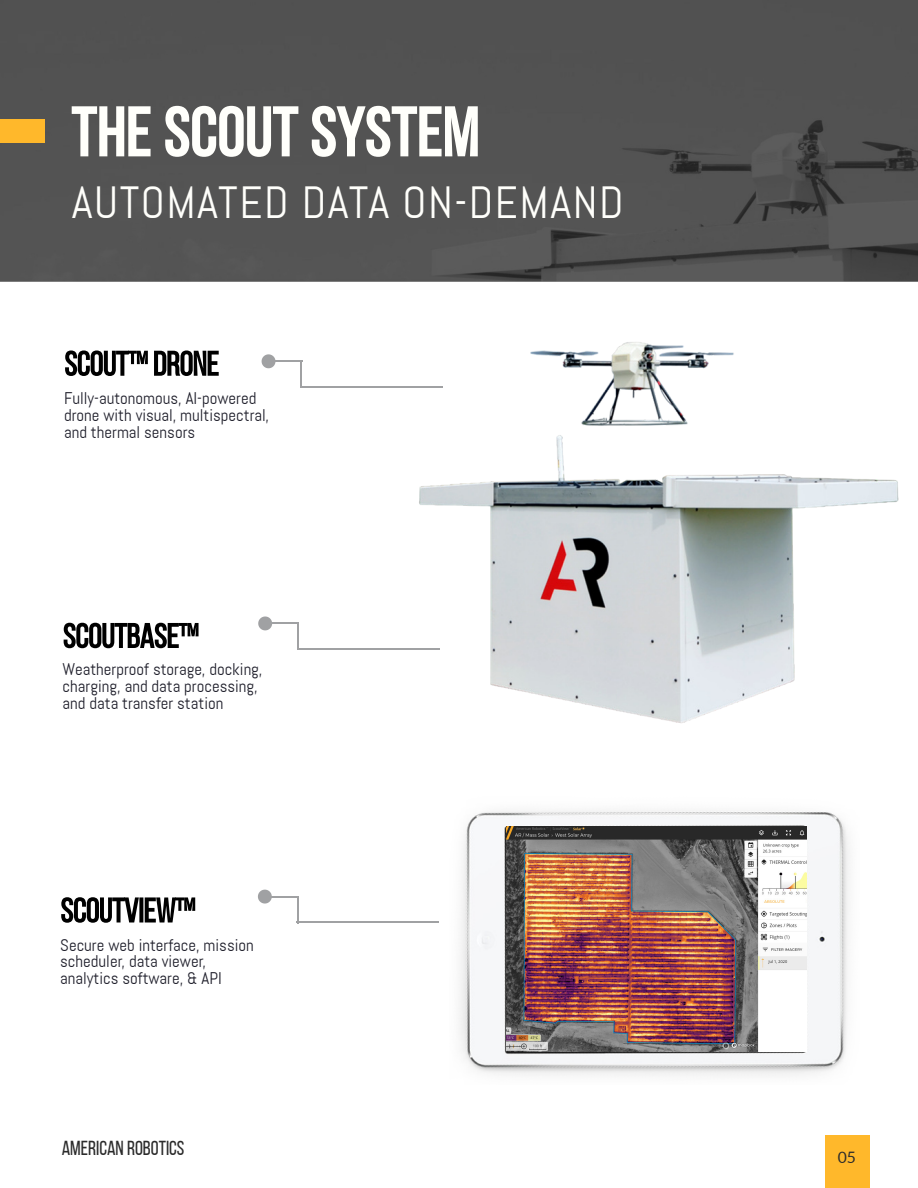
<style>
.page{position:relative;width:918px;height:1188px;background:#fff}
.page>*{position:absolute;margin:0;border:0;box-sizing:border-box;transform-origin:0 0}
.t1{font:45px "Abel";letter-spacing:.03em;color:#fffffb}
.t2{font:20.25px "Bebas Neue";color:#2b2b2b}
.t3{font:16.95px/17px "Abel";color:#1f1f2b}
.t4{font:15.75px "Lato";color:#2b2b2b}
</style>
<div class="page">
<div style="left:0;top:0;width:918px;height:282px;background:#525252"></div>
<svg style="left:72px;top:106px;width:406px;height:51px"></svg>
<div style="left:825px;top:1135px;width:45px;height:53px;background:#ffb82b"></div>
<div style="left:0;top:119px;width:44px;height:24px;background:#ffb82b"></div>
<img style="left:419px;top:342px;width:480px;height:381px">
<svg style="left:61px;top:897px;width:134px;height:26px"></svg>
<svg style="left:65px;top:350px;width:154px;height:26px"></svg>
<svg style="left:64px;top:623px;width:135px;height:25px"></svg>
<img style="left:459px;top:810px;width:390px;height:266px">
<img style="left:506px;top:826px;width:300px;height:225px">
<svg style="left:258px;top:890px;width:14px;height:14px"></svg>
<hr style="left:271px;top:896px;width:28px;height:2px;background:#a0a1a3">
<hr style="left:297px;top:921px;width:38px;height:2px;background:#a0a1a3">
<hr style="left:297px;top:896px;width:2px;height:27px;background:#a0a1a3">
<hr style="left:334px;top:921px;width:38px;height:2px;background:#a0a1a3">
<hr style="left:372px;top:921px;width:38px;height:2px;background:#a0a1a3">
<hr style="left:410px;top:921px;width:29px;height:2px;background:#a0a1a3">
<svg style="left:258px;top:616px;width:41px;height:14px"></svg>
<hr style="left:297px;top:648px;width:38px;height:2px;background:#a0a1a3">
<hr style="left:297px;top:623px;width:2px;height:27px;background:#a0a1a3">
<hr style="left:335px;top:648px;width:38px;height:2px;background:#a0a1a3">
<hr style="left:373px;top:648px;width:38px;height:2px;background:#a0a1a3">
<hr style="left:411px;top:648px;width:28px;height:2px;background:#a0a1a3">
<svg style="left:262px;top:354px;width:13px;height:14px"></svg>
<hr style="left:275px;top:360px;width:27px;height:2px;background:#a0a1a3">
<hr style="left:300px;top:386px;width:39px;height:2px;background:#a0a1a3">
<hr style="left:300px;top:360px;width:2px;height:28px;background:#a0a1a3">
<hr style="left:338px;top:386px;width:38px;height:2px;background:#a0a1a3">
<hr style="left:376px;top:386px;width:38px;height:2px;background:#a0a1a3">
<hr style="left:414px;top:386px;width:29px;height:2px;background:#a0a1a3">
<h1 class="t1" style="left:72px;top:178px;width:553px">AUTOMATED DATA ON-DEMAND</h1>
<p class="t3" style="left:64px;top:390px;width:207px">Fully-autonomous, AI-powered drone with visual, multispectral, and thermal sensors</p>
<p class="t3" style="left:63px;top:661px;width:201px">Weatherproof storage, docking, charging, and data processing, and data transfer station</p>
<p class="t3" style="left:60px;top:936px;width:195px">Secure web interface, mission scheduler, data viewer, analytics software, &amp; API</p>
<p class="t2" style="left:62px;top:1138px;width:124px">AMERICAN ROBOTICS</p>
<p class="t4" style="left:838px;top:1149px;width:20px">05</p>
</div>
